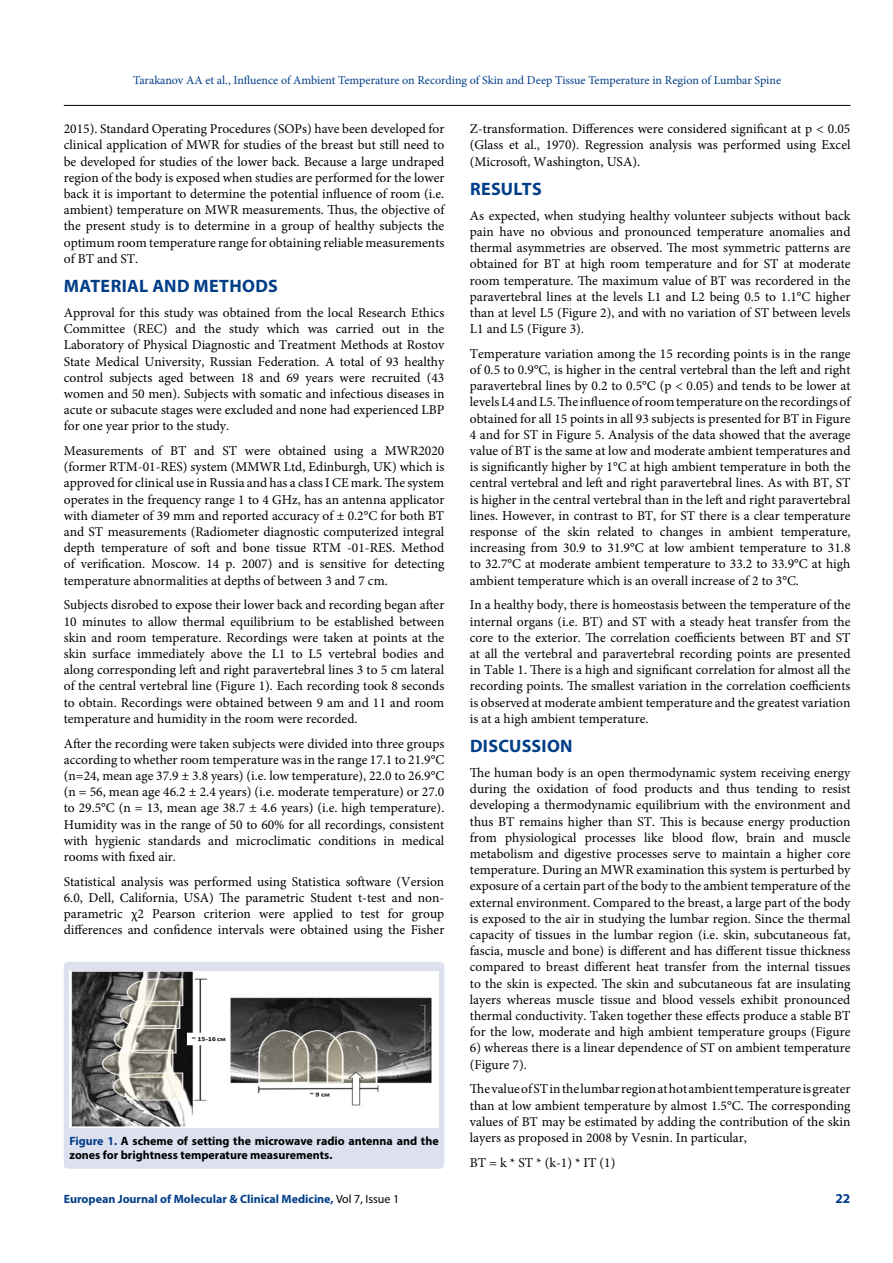
<style>
.page{position:relative;width:893px;height:1263px;background:#fff}
.page>*{position:absolute;margin:0;border:0;box-sizing:border-box;transform-origin:0 0}
.t1{font:700 18px "Myriad Pro";letter-spacing:.02em;color:#003e88}
.t2{font:13.5px/16.2px "Minion Pro";color:#000;text-align:justify}
.t3{font:700 13.5px "Myriad Pro";color:#003e88}
.t4{font:12px "Minion Pro";letter-spacing:-.005em;color:#003e88}
.t5{font:700 12px/14.4px "Myriad Pro";color:#000}
.t6{font:700 12px "Myriad Pro";color:#003e88}
.s1{color:#003e88}
.s2{font-weight:400;color:#000}
</style>
<div class="page">
<hr style="left:64px;top:105px;width:786px;height:1px;background:#000">
<div style="left:64px;top:962px;width:380px;height:207px;background:#dde0ef;border-radius:4px"></div>
<img style="left:69px;top:971px;width:370px;height:156px">
<p class="t4" style="left:133px;top:72px;width:649px">Tarakanov AA et al., Influence of Ambient Temperature on Recording of Skin and Deep Tissue Temperature in Region of Lumbar Spine</p>
<p class="t2" style="left:64px;top:121px;width:382px">2015). Standard Operating Procedures (SOPs) have been developed for clinical application of MWR for studies of the breast but still need to be developed for studies of the lower back. Because a large undraped region of the body is exposed when studies are performed for the lower back it is important to determine the potential influence of room (i.e. ambient) temperature on MWR measurements. Thus, the objective of the present study is to determine in a group of healthy subjects the optimum room temperature range for obtaining reliable measurements of BT and ST.</p>
<h1 class="t1" style="left:64px;top:274px;width:215px">MATERIAL AND METHODS</h1>
<p class="t2" style="left:64px;top:305px;width:382px">Approval for this study was obtained from the local Research Ethics Committee (REC) and the study which was carried out in the Laboratory of Physical Diagnostic and Treatment Methods at Rostov State Medical University, Russian Federation. A total of 93 healthy control subjects aged between 18 and 69 years were recruited (43 women and 50 men). Subjects with somatic and infectious diseases in acute or subacute stages were excluded and none had experienced LBP for one year prior to the study.</p>
<p class="t2" style="left:64px;top:443px;width:382px">Measurements of BT and ST were obtained using a MWR2020 (former RTM-01-RES) system (MMWR Ltd, Edinburgh, UK) which is approved for clinical use in Russia and has a class I CE mark. The system operates in the frequency range 1 to 4 GHz, has an antenna applicator with diameter of 39 mm and reported accuracy of ± 0.2°C for both BT and ST measurements (Radiometer diagnostic computerized integral depth temperature of soft and bone tissue RTM -01-RES. Method of verification. Moscow. 14 p. 2007) and is sensitive for detecting temperature abnormalities at depths of between 3 and 7 cm.</p>
<p class="t2" style="left:64px;top:597px;width:382px">Subjects disrobed to expose their lower back and recording began after 10 minutes to allow thermal equilibrium to be established between skin and room temperature. Recordings were taken at points at the skin surface immediately above the L1 to L5 vertebral bodies and along corresponding left and right paravertebral lines 3 to 5 cm lateral of the central vertebral line (Figure 1). Each recording took 8 seconds to obtain. Recordings were obtained between 9 am and 11 and room temperature and humidity in the room were recorded.</p>
<p class="t2" style="left:64px;top:735px;width:382px">After the recording were taken subjects were divided into three groups according to whether room temperature was in the range 17.1 to 21.9°С (n=24, mean age 37.9 ± 3.8 years) (i.e. low temperature), 22.0 to 26.9°С (n = 56, mean age 46.2 ± 2.4 years) (i.e. moderate temperature) or 27.0 to 29.5°С (n = 13, mean age 38.7 ± 4.6 years) (i.e. high temperature).<br>Humidity was in the range of 50 to 60% for all recordings, consistent with hygienic standards and microclimatic conditions in medical rooms with fixed air.</p>
<p class="t2" style="left:64px;top:873px;width:382px">Statistical analysis was performed using Statistica software (Version 6.0, Dell, California, USA) The parametric Student t-test and non&shy;parametric χ2 Pearson criterion were applied to test for group differences and confidence intervals were obtained using the Fisher</p>
<p class="t2" style="left:470px;top:121px;width:382px">Z-transformation. Differences were considered significant at p &lt; 0.05 (Glass et al., 1970). Regression analysis was performed using Excel (Microsoft, Washington, USA).</p>
<h1 class="t1" style="left:470px;top:177px;width:73px">RESULTS</h1>
<p class="t2" style="left:470px;top:207px;width:382px">As expected, when studying healthy volunteer subjects without back pain have no obvious and pronounced temperature anomalies and thermal asymmetries are observed. The most symmetric patterns are obtained for BT at high room temperature and for ST at moderate room temperature. The maximum value of BT was recordered in the paravertebral lines at the levels L1 and L2 being 0.5 to 1.1°C higher than at level L5 (Figure 2), and with no variation of ST between levels L1 and L5 (Figure 3).</p>
<p class="t2" style="left:470px;top:345px;width:382px">Temperature variation among the 15 recording points is in the range of 0.5 to 0.9°C, is higher in the central vertebral than the left and right paravertebral lines by 0.2 to 0.5°C (p &lt; 0.05) and tends to be lower at levels L4 and L5. The influence of room temperature on the recordings of obtained for all 15 points in all 93 subjects is presented for BT in Figure 4 and for ST in Figure 5. Analysis of the data showed that the average value of BT is the same at low and moderate ambient temperatures and is significantly higher by 1°C at high ambient temperature in both the central vertebral and left and right paravertebral lines. As with BT, ST is higher in the central vertebral than in the left and right paravertebral lines. However, in contrast to BT, for ST there is a clear temperature response of the skin related to changes in ambient temperature, increasing from 30.9 to 31.9°C at low ambient temperature to 31.8 to 32.7°C at moderate ambient temperature to 33.2 to 33.9°C at high ambient temperature which is an overall increase of 2 to 3°C.</p>
<p class="t2" style="left:470px;top:597px;width:382px">In a healthy body, there is homeostasis between the temperature of the internal organs (i.e. BT) and ST with a steady heat transfer from the core to the exterior. The correlation coefficients between BT and ST at all the vertebral and paravertebral recording points are presented in Table 1. There is a high and significant correlation for almost all the recording points. The smallest variation in the correlation coefficients is observed at moderate ambient temperature and the greatest variation is at a high ambient temperature.</p>
<h1 class="t1" style="left:470px;top:734px;width:104px">DISCUSSION</h1>
<p class="t2" style="left:470px;top:765px;width:382px">The human body is an open thermodynamic system receiving energy during the oxidation of food products and thus tending to resist developing a thermodynamic equilibrium with the environment and thus BT remains higher than ST. This is because energy production from physiological processes like blood flow, brain and muscle metabolism and digestive processes serve to maintain a higher core temperature. During an MWR examination this system is perturbed by exposure of a certain part of the body to the ambient temperature of the external environment. Compared to the breast, a large part of the body is exposed to the air in studying the lumbar region. Since the thermal capacity of tissues in the lumbar region (i.e. skin, subcutaneous fat, fascia, muscle and bone) is different and has different tissue thickness compared to breast different heat transfer from the internal tissues to the skin is expected. The skin and subcutaneous fat are insulating layers whereas muscle tissue and blood vessels exhibit pronounced thermal conductivity. Taken together these effects produce a stable BT for the low, moderate and high ambient temperature groups (Figure</p>
<p class="t2" style="left:470px;top:1040px;width:382px">6) whereas there is a linear dependence of ST on ambient temperature (Figure 7).</p>
<p class="t2" style="left:470px;top:1081px;width:382px">The value of ST in the lumbar region at hot ambient temperature is greater than at low ambient temperature by almost 1.5°C. The corresponding values of BT may be estimated by adding the contribution of the skin layers as proposed in 2008 by Vesnin. In particular,</p>
<p class="t2" style="left:470px;top:1154px;width:147px">BT = k * ST * (k-1) * IT (1)</p>
<p class="t5" style="left:69px;top:1133px;width:371px"><span class="s1">Figure 1.</span> A scheme of setting the microwave radio antenna and the zones for brightness temperature measurements.</p>
<p class="t6" style="left:64px;top:1191px;width:337px">European Journal of Molecular &amp; Clinical Medicine, <span class="s2">Vol 7, Issue 1</span></p>
<p class="t3" style="left:835px;top:1189px;width:16px">22</p>
</div>
